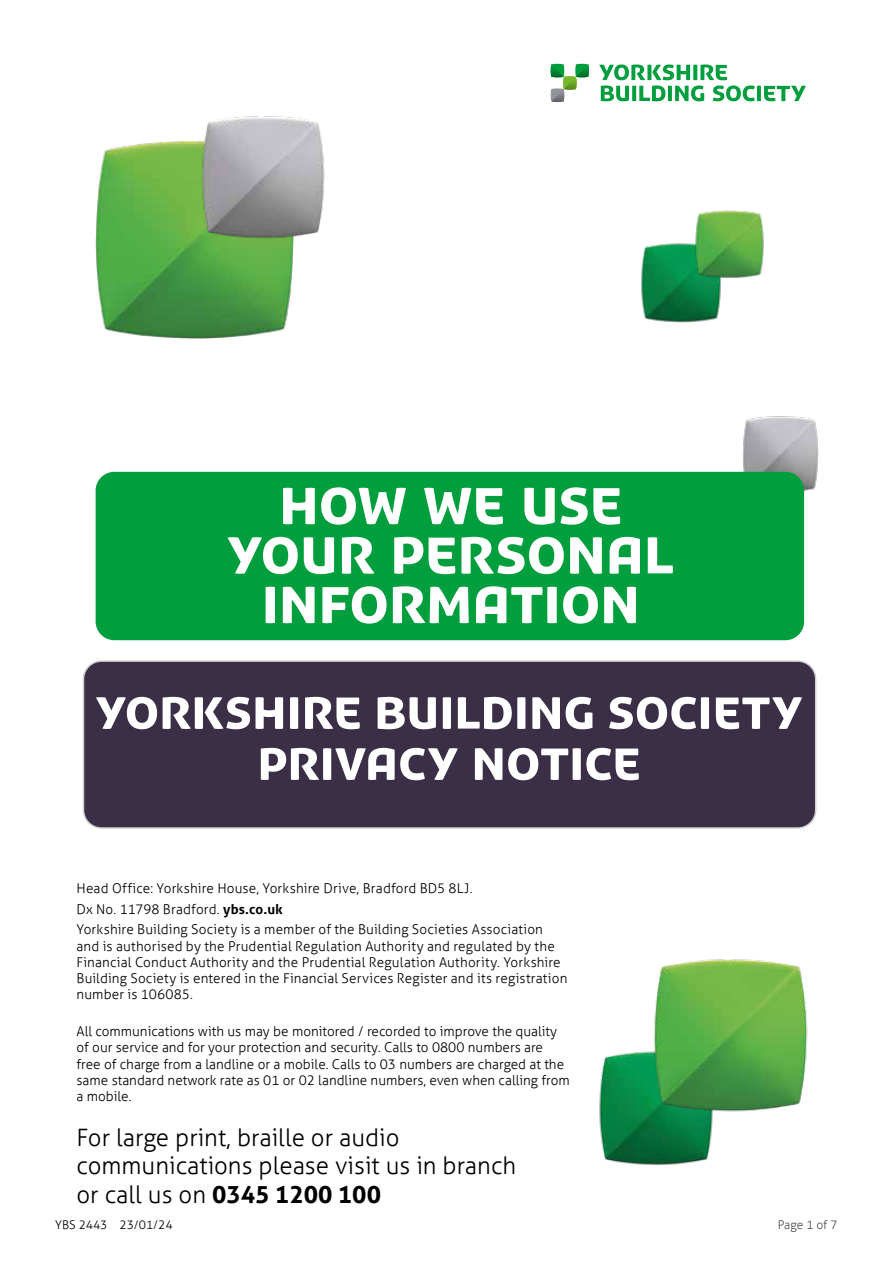
<style>
.page{position:relative;width:893px;height:1263px;background:#fff}
.page>*{position:absolute;margin:0;border:0;box-sizing:border-box;transform-origin:0 0}
.t1{font:69px/49.5px "YBSG Headline";letter-spacing:-.005em;color:#fff;text-align:center}
.t2{font:60px/51px "YBSG Headline";letter-spacing:-.005em;color:#fff;text-align:center}
.t3{font:300 24px/28.8px "YBSG Aller";color:#000}
.t4{font:300 13.5px/16.2px "YBSG Aller";letter-spacing:.005em;color:#000}
.t5{font:300 12px "YBSG Aller";color:#000}
.t6{font:300 12px "YBSG Aller";letter-spacing:-.01em;color:#4d4d4d}
.s1{font-weight:700}
</style>
<div class="page">
<img style="left:738px;top:416px;width:81px;height:80px">
<svg style="left:551px;top:64px;width:38px;height:38px"></svg>
<svg style="left:599px;top:64px;width:128px;height:16px"></svg>
<svg style="left:601px;top:86px;width:103px;height:15px"></svg>
<svg style="left:713px;top:86px;width:93px;height:15px"></svg>
<img style="left:599px;top:1051px;width:114px;height:115px">
<img style="left:645px;top:959px;width:163px;height:162px">
<img style="left:95px;top:141px;width:199px;height:198px">
<img style="left:195px;top:116px;width:130px;height:130px">
<img style="left:641px;top:243px;width:80px;height:80px">
<div style="left:96px;top:473px;width:707px;height:166px;background:#009e3d;border-radius:18px"></div>
<div style="left:96px;top:472px;width:708px;height:168px;border:2px solid #009e3d;border-radius:18px"></div>
<div style="left:84px;top:661px;width:732px;height:167px;background:#3a2f46;border-radius:18px"></div>
<div style="left:83px;top:660px;width:733px;height:169px;border:2px solid #d0d0d0;border-radius:18px"></div>
<img style="left:692px;top:210px;width:72px;height:72px">
<h1 class="t1" style="left:227px;top:480px;width:449px">HOW WE USE<br>YOUR PERSONAL<br>INFORMATION</h1>
<h2 class="t2" style="left:96px;top:687px;width:708px">yorkshire building society privacy notice</h2>
<p class="t4" style="left:77px;top:878px;width:468px;line-height:20.4px">Head Office: Yorkshire House, Yorkshire Drive, Bradford BD5 8LJ.<br>Dx No. 11798 Bradford. <span class="s1">ybs.co.uk<br></span>Yorkshire Building Society is a member of the Building Societies Association</p>
<p class="t4" style="left:77px;top:938px;width:492px">and is authorised by the Prudential Regulation Authority and regulated by the Financial Conduct Authority and the Prudential Regulation Authority. Yorkshire Building Society is entered in the Financial Services Register and its registration number is 106085.</p>
<p class="t4" style="left:77px;top:1023px;width:495px">All communications with us may be monitored / recorded to improve the quality of our service and for your protection and security. Calls to 0800 numbers are free of charge from a landline or a mobile. Calls to 03 numbers are charged at the same standard network rate as 01 or 02 landline numbers, even when calling from a mobile.</p>
<h3 class="t3" style="left:77px;top:1123px;width:441px">For large print, braille or audio communications please visit us in branch or call us on <span class="s1">0345 1200 100</span></h3>
<p class="t5" style="left:55px;top:1218px;width:119px">YBS 2443 23/01/24</p>
<p class="t6" style="left:778px;top:1218px;width:61px">Page 1 of 7</p>
</div>
